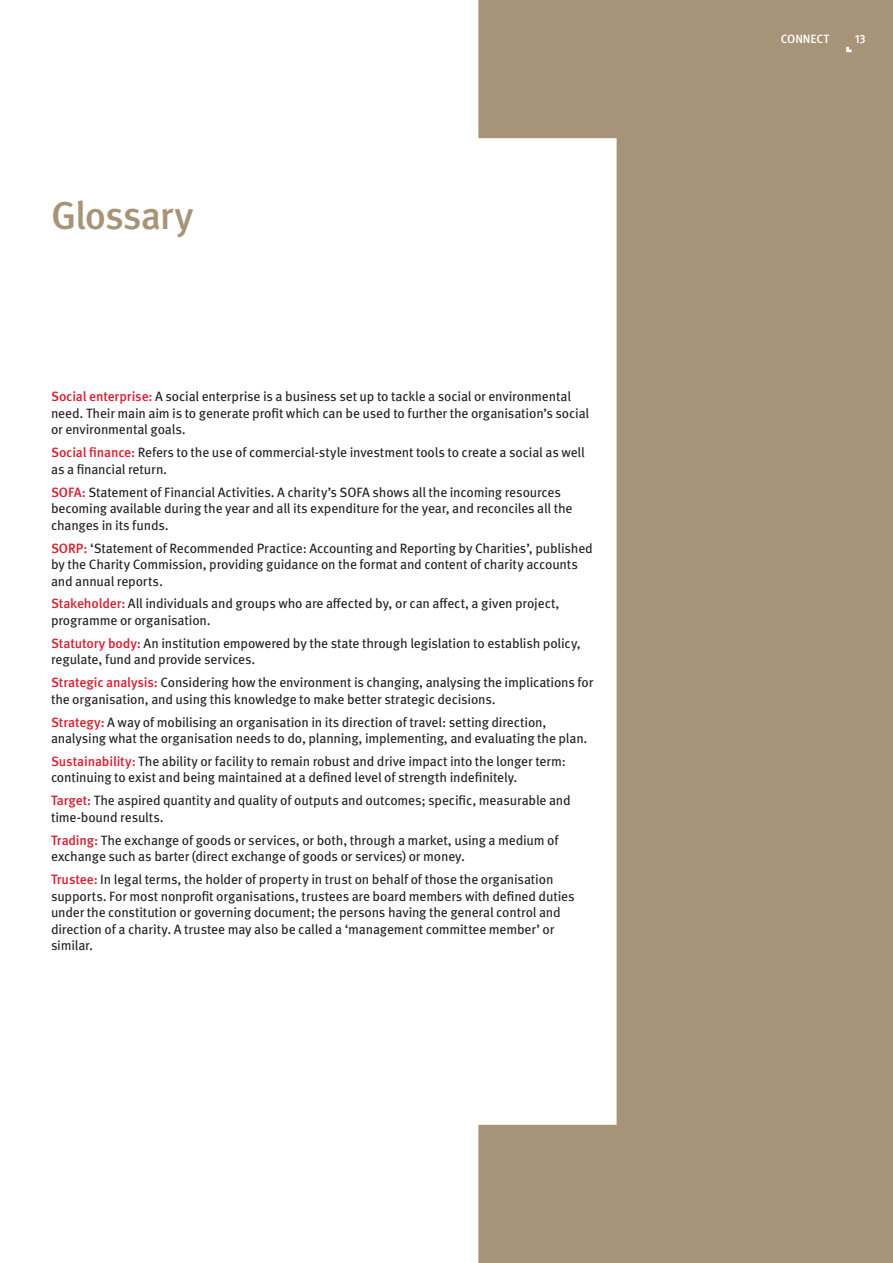
<style>
.page{position:relative;width:893px;height:1263px;background:#fff}
.page>*{position:absolute;margin:0;border:0;box-sizing:border-box;transform-origin:0 0}
._1c__Heading__MetaOT{font:500 39px "Meta Pro";letter-spacing:-.03em;color:#a79478}
._6__Body_Copy__MetaO{font:13.5px/16.5px "Meta Pro";letter-spacing:-.015em;color:#231f20}
._12b__Page_Header__M{font:500 12px "Meta Pro";letter-spacing:-.01em;color:#fff}
._14__Folio_-_RHP__Me{font:500 12px "Meta Pro";color:#fff}
.s1{font-weight:500;color:#db1e30}
</style>
<div class="page">
<svg style="left:478px;top:0;width:415px;height:1263px;fill:#a79478"></svg>
<svg style="left:846px;top:47px;width:6px;height:5px"></svg>
<p class="_1c__Heading__MetaOT" style="left:51px;top:186px;width:144px">Glossary</p>
<p class="_6__Body_Copy__MetaO" style="left:51px;top:388px;width:540px"><span class="s1">Social enterprise:</span> A social enterprise is a business set up to tackle a social or environmental need. Their main aim is to generate profit which can be used to further the organisation’s social or environmental goals.</p>
<p class="_6__Body_Copy__MetaO" style="left:51px;top:443px;width:535px"><span class="s1">Social finance:</span> Refers to the use of commercial-style investment tools to create a social as well as a financial return.</p>
<p class="_6__Body_Copy__MetaO" style="left:51px;top:483px;width:523px"><span class="s1">SOFA:</span> Statement of Financial Activities. A charity’s SOFA shows all the incoming resources becoming available during the year and all its expenditure for the year, and reconciles all the changes in its funds.</p>
<p class="_6__Body_Copy__MetaO" style="left:51px;top:539px;width:543px"><span class="s1">SORP:</span> ‘Statement of Recommended Practice: Accounting and Reporting by Charities’, published by the Charity Commission, providing guidance on the format and content of charity accounts and annual reports.</p>
<p class="_6__Body_Copy__MetaO" style="left:51px;top:595px;width:510px"><span class="s1">Stakeholder:</span> All individuals and groups who are affected by, or can affect, a given project, programme or organisation.</p>
<p class="_6__Body_Copy__MetaO" style="left:51px;top:634px;width:531px"><span class="s1">Statutory body:</span> An institution empowered by the state through legislation to establish policy, regulate, fund and provide services.</p>
<p class="_6__Body_Copy__MetaO" style="left:51px;top:673px;width:544px"><span class="s1">Strategic analysis:</span> Considering how the environment is changing, analysing the implications for the organisation, and using this knowledge to make better strategic decisions.</p>
<p class="_6__Body_Copy__MetaO" style="left:51px;top:713px;width:538px"><span class="s1">Strategy:</span> A way of mobilising an organisation in its direction of travel: setting direction, analysing what the organisation needs to do, planning, implementing, and evaluating the plan.</p>
<p class="_6__Body_Copy__MetaO" style="left:51px;top:752px;width:516px"><span class="s1">Sustainability:</span> The ability or facility to remain robust and drive impact into the longer term: continuing to exist and being maintained at a defined level of strength indefinitely.</p>
<p class="_6__Body_Copy__MetaO" style="left:51px;top:791px;width:521px"><span class="s1">Target:</span> The aspired quantity and quality of outputs and outcomes; specific, measurable and time-bound results.</p>
<p class="_6__Body_Copy__MetaO" style="left:51px;top:831px;width:509px"><span class="s1">Trading:</span> The exchange of goods or services, or both, through a market, using a medium of exchange such as barter (direct exchange of goods or services) or money.</p>
<p class="_6__Body_Copy__MetaO" style="left:51px;top:870px;width:525px"><span class="s1">Trustee:</span> In legal terms, the holder of property in trust on behalf of those the organisation supports. For most nonprofit organisations, trustees are board members with defined duties under the constitution or governing document; the persons having the general control and direction of a charity. A trustee may also be called a ‘management committee member’ or similar.</p>
<p class="_12b__Page_Header__M" style="left:781px;top:29px;width:50px">CONNECT</p>
<p class="_14__Folio_-_RHP__Me" style="left:855px;top:29px;width:13px">13</p>
</div>
